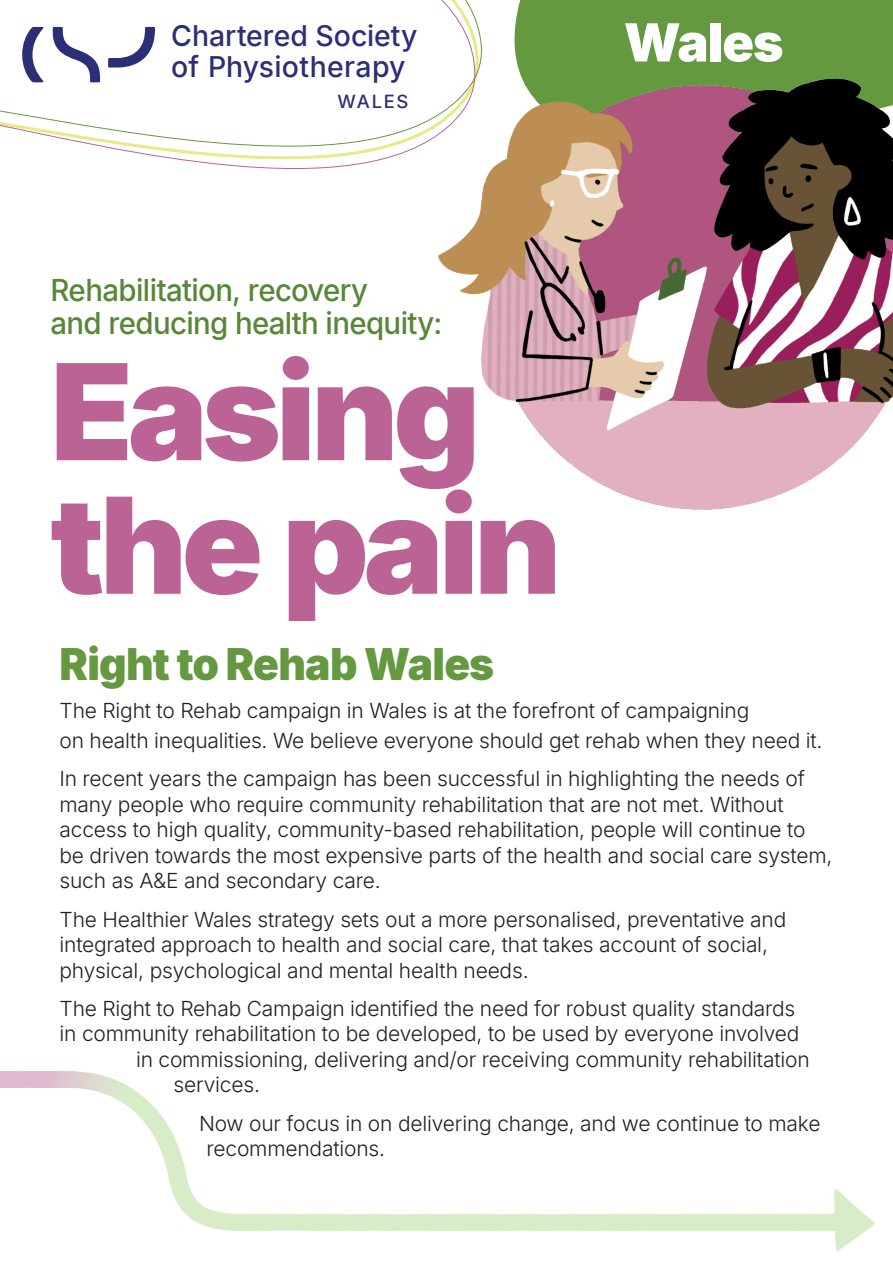
<style>
.page{position:relative;width:893px;height:1263px;background:#fff}
.page>*{position:absolute;margin:0;border:0;box-sizing:border-box;transform-origin:0 0}
.t1{font:900 133.5px/133.5px "Inter";letter-spacing:-.04em;color:#bc6396}
.t2{font:900 52.5px "Inter";letter-spacing:-.025em;color:#fff}
.t3{font:900 43.5px "Inter";letter-spacing:-.02em;color:#649940}
.t4{font:500 30px/33px "Inter";letter-spacing:-.02em;color:#578737}
.t5{font:500 28.35px/31px "Inter";color:#2b2f75}
.t6{font:300 20.55px/25.5px "Inter";letter-spacing:-.01em;color:#231f20}
.t7{font:500 18.15px "Inter";letter-spacing:.085em;color:#2b2f75}
</style>
<div class="page">
<div style="left:514px;top:0;width:379px;height:62px;background:#649940"></div>
<img style="left:438px;top:62px;width:455px;height:448px">
<svg style="left:438px;top:185px;width:38px;height:25px"></svg>
<svg style="left:0;top:0;width:483px;height:185px"></svg>
<img style="left:0;top:1071px;width:875px;height:180px">
<svg style="left:108px;top:27px;width:47px;height:41px"></svg>
<svg style="left:52px;top:27px;width:48px;height:55px"></svg>
<svg style="left:22px;top:27px;width:21px;height:55px"></svg>
<h3 class="t5" style="left:171px;top:19px;width:248px">Chartered Society of Physiotherapy</h3>
<p class="t7" style="left:337px;top:88px;width:72px">WALES</p>
<h2 class="t2" style="left:624px;top:2px;width:161px">Wales</h2>
<h3 class="t4" style="left:50px;top:273px;width:393px">Rehabilitation, recovery<br>and reducing health inequity:</h3>
<h1 class="t1" style="left:50px;top:341px;width:513px">Easing the pain</h1>
<h3 class="t3" style="left:60px;top:631px;width:436px">Right to Rehab Wales</h3>
<p class="t6" style="left:60px;top:695px;width:764px;line-height:29.7px">The Right to Rehab campaign in Wales is at the forefront of campaigning<br>on health inequalities. We believe everyone should get rehab when they need it.</p>
<p class="t6" style="left:60px;top:765px;width:774px">In recent years the campaign has been successful in highlighting the needs of many people who require community rehabilitation that are not met. Without access to high quality, community-based rehabilitation, people will continue to be driven towards the most expensive parts of the health and social care system, such as A&amp;E and secondary care.</p>
<p class="t6" style="left:60px;top:906px;width:728px">The Healthier Wales strategy sets out a more personalised, preventative and integrated approach to health and social care, that takes account of social, physical, psychological and mental health needs.</p>
<p class="t6" style="left:60px;top:995px;width:737px">The Right to Rehab Campaign identified the need for robust quality standards</p>
<p class="t6" style="left:60px;top:1020px;width:741px">in community rehabilitation to be developed, to be used by everyone involved</p>
<p class="t6" style="left:136px;top:1046px;width:675px">in commissioning, delivering and/or receiving community rehabilitation</p>
<p class="t6" style="left:174px;top:1071px;width:88px">services.</p>
<p class="t6" style="left:207px;top:1110px;width:615px;text-indent:-7px">Now our focus in on delivering change, and we continue to make recommendations.</p>
</div>
